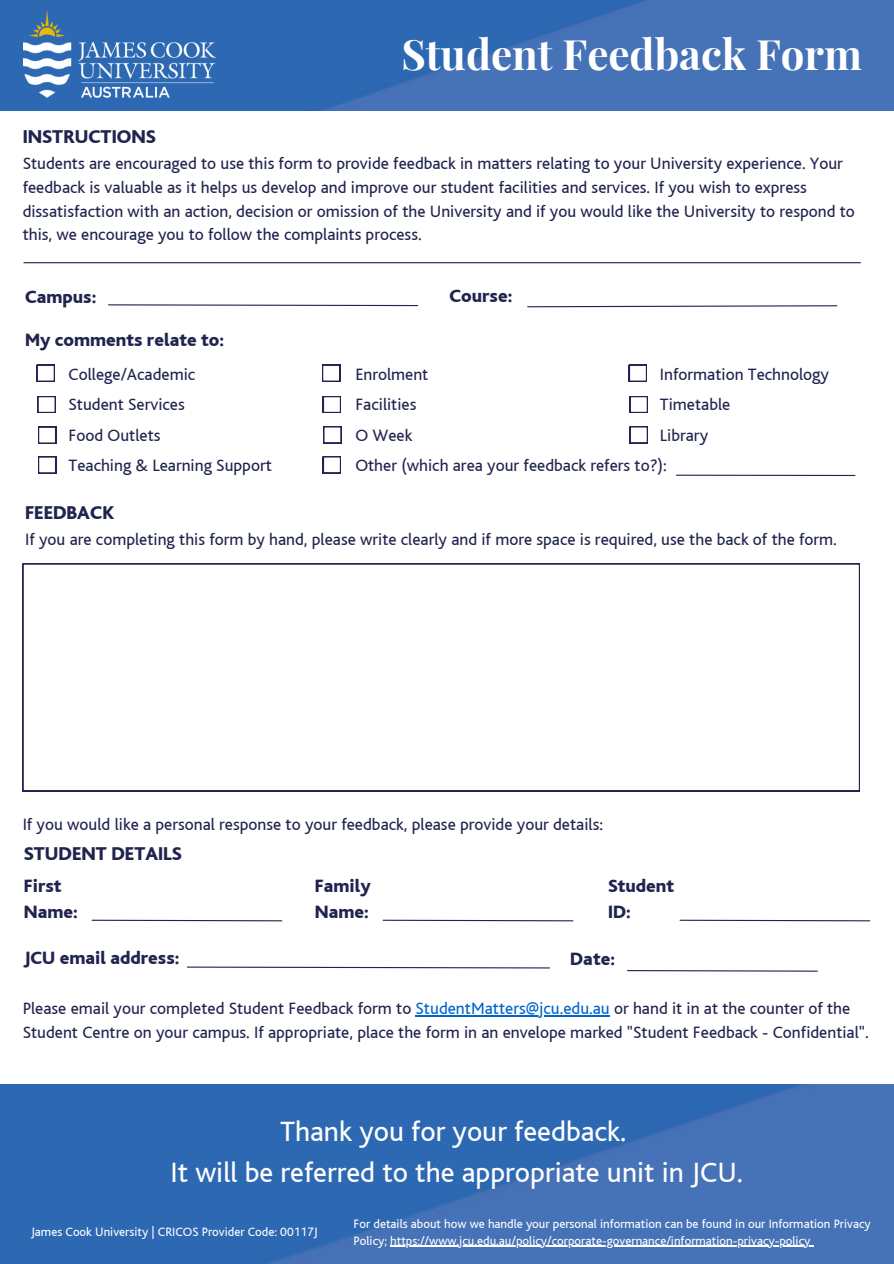
<style>
.page{position:relative;width:894px;height:1264px;background:#fff}
.page>*{position:absolute;margin:0;border:0;box-sizing:border-box;transform-origin:0 0}
.t1{font:700 41.85px "Playfair Display";color:#fff}
.t2{font:29.25px/40.5px "Bliss";color:#fff;text-align:center}
.t3{font:800 19.5px "Bliss";color:#20244e}
.t4{font:800 18.75px/26px "Bliss";color:#20244e}
.t5{font:17.25px/30.5px "Bliss";color:#20244e}
.t6{font:12.75px/17px "Bliss";color:#fff}
.s1{color:#06c}
</style>
<div class="page">
<img style="left:0;top:0;width:893px;height:110px">
<img style="left:24px;top:11px;width:191px;height:86px">
<hr style="left:24px;top:262px;width:836px;height:1px;background:#20244e">
<svg style="left:91px;top:919px;width:192px;height:3px"></svg>
<svg style="left:382px;top:919px;width:192px;height:3px"></svg>
<svg style="left:679px;top:919px;width:192px;height:3px"></svg>
<svg style="left:187px;top:966px;width:363px;height:3px"></svg>
<svg style="left:627px;top:970px;width:191px;height:2px"></svg>
<hr style="left:415px;top:1015px;width:194px;height:1px;background:#06c">
<img style="left:0;top:1084px;width:893px;height:179px">
<hr style="left:390px;top:1245px;width:420px;height:1px;background:#fff">
<svg style="left:108px;top:304px;width:311px;height:3px"></svg>
<svg style="left:527px;top:305px;width:311px;height:3px"></svg>
<svg style="left:37px;top:365px;width:18px;height:17px"></svg>
<svg style="left:38px;top:396px;width:18px;height:17px"></svg>
<svg style="left:38px;top:427px;width:18px;height:16px"></svg>
<svg style="left:322px;top:365px;width:18px;height:17px"></svg>
<svg style="left:323px;top:396px;width:18px;height:17px"></svg>
<svg style="left:323px;top:426px;width:18px;height:17px"></svg>
<svg style="left:628px;top:365px;width:18px;height:17px"></svg>
<svg style="left:629px;top:396px;width:18px;height:17px"></svg>
<svg style="left:629px;top:426px;width:18px;height:17px"></svg>
<svg style="left:38px;top:456px;width:18px;height:17px"></svg>
<svg style="left:323px;top:456px;width:18px;height:17px"></svg>
<hr style="left:676px;top:474px;width:179px;height:2px;background:#20244e">
<svg style="left:23px;top:563px;width:836px;height:228px"></svg>
<h1 class="t1" style="left:401px;top:24px;width:462px">Student Feedback Form</h1>
<p class="t3" style="left:23px;top:127px;width:135px">INSTRUCTIONS</p>
<p class="t5" style="left:23px;top:152px;width:833px;line-height:23.7px">Students are encouraged to use this form to provide feedback in matters relating to your University experience. Your feedback is valuable as it helps us develop and improve our student facilities and services. If you wish to express dissatisfaction with an action, decision or omission of the University and if you would like the University to respond to this, we encourage you to follow the complaints process.</p>
<p class="t4" style="left:25px;top:284px;width:73px">Campus:</p>
<p class="t4" style="left:449px;top:284px;width:65px">Course:</p>
<p class="t4" style="left:25px;top:327px;width:201px">My comments relate to:</p>
<p class="t5" style="left:68px;top:359px;width:205px">College/Academic<br>Student Services<br>Food Outlets<br>Teaching &amp; Learning Support</p>
<p class="t5" style="left:355px;top:359px;width:313px">Enrolment<br>Facilities<br>O Week<br>Other (which area your feedback refers to?):</p>
<p class="t5" style="left:659px;top:359px;width:171px">Information Technology<br>Timetable<br>Library</p>
<p class="t3" style="left:25px;top:502px;width:91px">FEEDBACK</p>
<p class="t5" style="left:25px;top:524px;width:813px">If you are completing this form by hand, please write clearly and if more space is required, use the back of the form.</p>
<p class="t5" style="left:23px;top:809px;width:581px">If you would like a personal response to your feedback, please provide your details:</p>
<p class="t3" style="left:24px;top:843px;width:159px">STUDENT DETAILS</p>
<p class="t4" style="left:24px;top:873px;width:56px">First<br>Name:</p>
<p class="t4" style="left:315px;top:873px;width:57px">Family<br>Name:</p>
<p class="t4" style="left:608px;top:873px;width:68px">Student<br>ID:</p>
<p class="t4" style="left:24px;top:945px;width:157px">JCU email address:</p>
<p class="t4" style="left:570px;top:946px;width:46px">Date:</p>
<p class="t5" style="left:23px;top:996px;width:847px;line-height:23.7px">Please email your completed Student Feedback form to <span class="s1">StudentMatters@jcu.edu.au</span> or hand it in at the counter of the<br>Student Centre on your campus. If appropriate, place the form in an envelope marked "Student Feedback - Confidential".</p>
<h2 class="t2" style="left:170px;top:1111px;width:574px">Thank you for your feedback.<br>It will be referred to the appropriate unit in JCU.</h2>
<p class="t6" style="left:31px;top:1223px;width:288px">James Cook University | CRICOS Provider Code: 00117J</p>
<p class="t6" style="left:353px;top:1215px;width:518px">For details about how we handle your personal information can be found in our Information Privacy<br>Policy; https://www.jcu.edu.au/policy/corporate-governance/information-privacy-policy</p>
</div>
